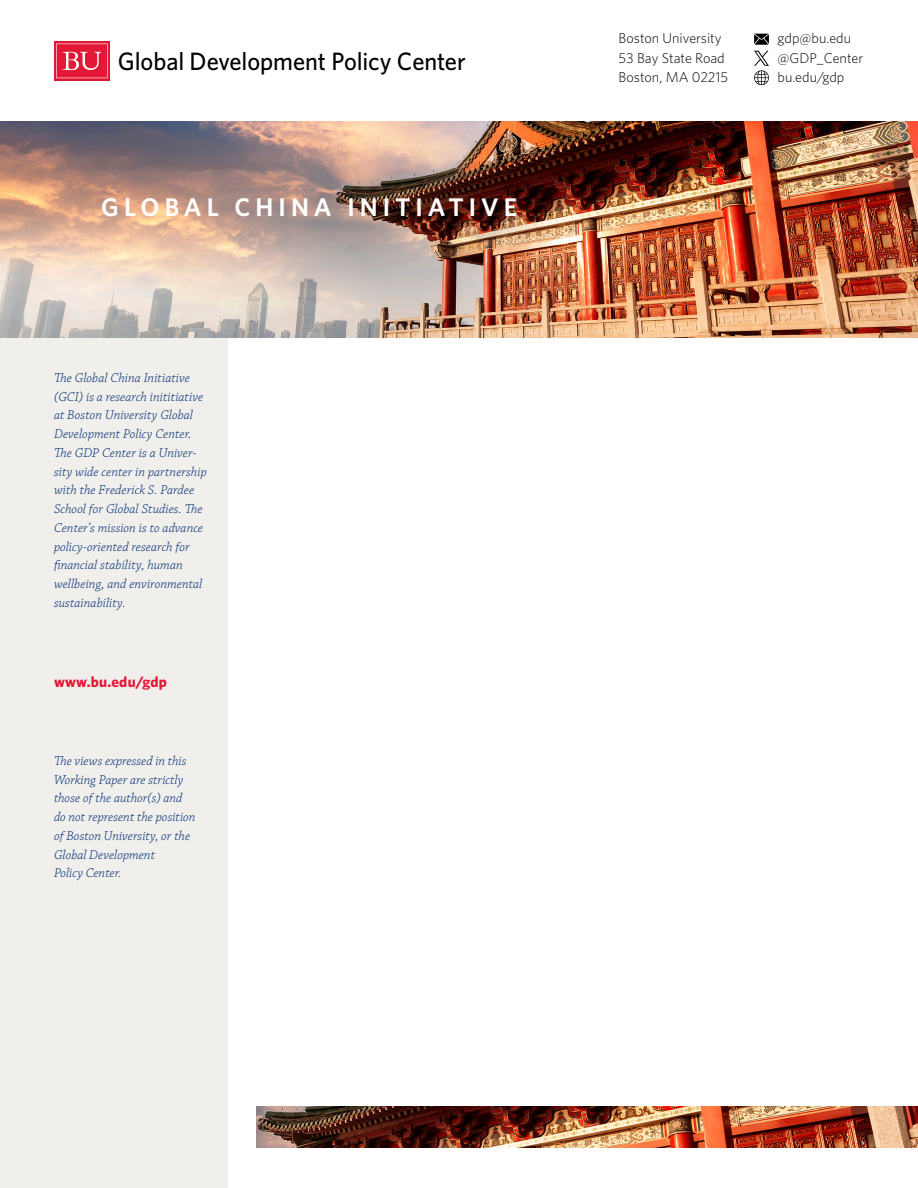
<style>
.page{position:relative;width:918px;height:1188px;background:#fff}
.page>*{position:absolute;margin:0;border:0;box-sizing:border-box;transform-origin:0 0}
.t1{font:600 25.5px "Whitney";letter-spacing:.195em;color:#fff}
.t2{font:500 25.2px "Whitney";color:#000}
.t3{font:700 15px "Whitney";letter-spacing:.015em;color:#e31837}
.t4{font:300 14.25px/19.5px "Whitney";color:#000}
.SIDEBAR_TEXT{font:italic 300 13.5px/18.8px "Chaparral Pro";letter-spacing:.005em;color:#002d74}
</style>
<div class="page">
<div style="left:0;top:327px;width:228px;height:861px;background:#f0efec"></div>
<svg style="left:54px;top:41px;width:56px;height:39px"></svg>
<svg style="left:56px;top:44px;width:52px;height:34px;background:#e73a55"></svg>
<svg style="left:754px;top:34px;width:15px;height:11px"></svg>
<svg style="left:754px;top:51px;width:15px;height:34px"></svg>
<img style="left:0;top:121px;width:918px;height:216px">
<img style="left:256px;top:1107px;width:662px;height:40px">
<h2 class="t2" style="left:118px;top:45px;width:350px">Global Development Policy Center</h2>
<h1 class="t1" style="left:101px;top:190px;width:417px">GLOBAL CHINA INITIATIVE</h1>
<p class="SIDEBAR_TEXT" style="left:54px;top:369px;width:154px">The Global China Initiative (GCI) is a research inititiative at Boston University Global<br>Development Policy Center.<br>The GDP Center is a Univer&shy;sity wide center in partnership with the Frederick S. Pardee<br>School for Global Studies. The<br>Center’s mission is to advance policy-oriented research for financial stability, human wellbeing, and environmental sustainability.</p>
<p class="t3" style="left:54px;top:672px;width:115px">www.bu.edu/gdp</p>
<p class="SIDEBAR_TEXT" style="left:54px;top:752px;width:143px">The views expressed in this<br>Working Paper are strictly those of the author(s) and do not represent the position of Boston University, or the<br>Global Development<br>Policy Center.</p>
<p class="t4" style="left:619px;top:28px;width:111px">Boston University<br>53 Bay State Road<br>Boston, MA 02215</p>
<p class="t4" style="left:778px;top:28px;width:87px">gdp@bu.edu @GDP_Center bu.edu/gdp</p>
</div>
